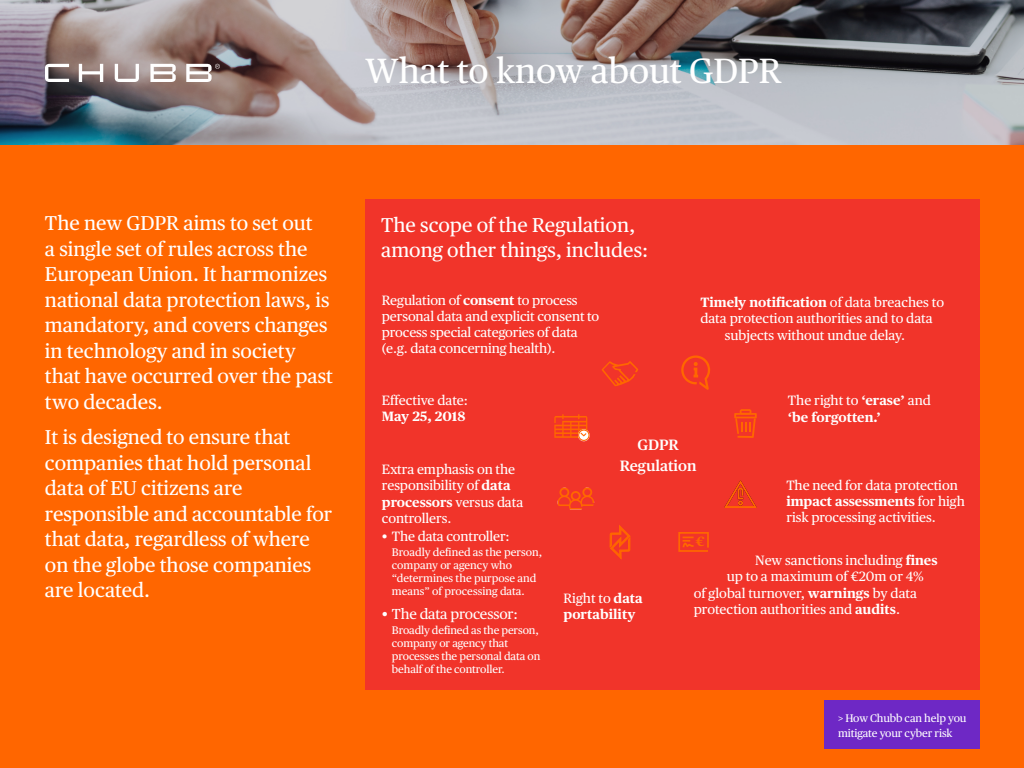
<style>
.page{position:relative;width:1024px;height:768px;background:#fff}
.page>*{position:absolute;margin:0;border:0;box-sizing:border-box;transform-origin:0 0}
.t1{font:35px "Chubb Publico Text";color:#fff}
.t2{font:20px/25.5px "Chubb Publico Text";color:#fff}
.t3{font:600 15px/20.5px "Chubb Publico Text";color:#fff;text-align:center}
.t4{font:14.5px "Chubb Publico Text";letter-spacing:-.01em;color:#fff}
.t5{font:13.5px/16px "Chubb Publico Text";letter-spacing:-.005em;color:#fff}
.t6{font:700 13.5px/16.5px "Chubb Publico Text";color:#fff}
.t7{font:700 13.5px "Chubb Publico Text";color:#f60}
.t8{font:11px/13px "Chubb Publico Text";letter-spacing:-.01em;color:#fff}
.s1{font-weight:700}
.s2{font-weight:400}
</style>
<div class="page">
<img style="left:0;top:0;width:1024px;height:145px">
<div style="left:0;top:145px;width:1024px;height:623px;background:#f60"></div>
<div style="left:366px;top:200px;width:614px;height:490px;background:#f1342a"></div>
<svg style="left:45px;top:64px;width:175px;height:18px"></svg>
<svg style="left:602px;top:361px;width:36px;height:25px"></svg>
<svg style="left:610px;top:525px;width:21px;height:35px"></svg>
<svg style="left:734px;top:409px;width:23px;height:29px"></svg>
<svg style="left:554px;top:414px;width:36px;height:27px"></svg>
<svg style="left:678px;top:532px;width:31px;height:20px"></svg>
<img style="left:724px;top:481px;width:33px;height:26px">
<img style="left:557px;top:487px;width:38px;height:23px">
<svg style="left:681px;top:355px;width:29px;height:35px"></svg>
<div style="left:825px;top:700px;width:155px;height:48px;background:#6e28c5"></div>
<h1 class="t1" style="left:365px;top:44px;width:418px">What to know about GDPR</h1>
<h2 class="t2" style="left:45px;top:210px;width:289px">The new GDPR aims to set out<br>a single set of rules across the<br>European Union. It harmonizes national data protection laws, is mandatory, and covers changes in technology and in society that have occurred over the past two decades.</h2>
<h2 class="t2" style="left:45px;top:424px;width:289px">It is designed to ensure that companies that hold personal data of EU citizens are responsible and accountable for that data, regardless of where on the globe those companies are located.</h2>
<h2 class="t2" style="left:381px;top:212px;width:269px;line-height:25px">The scope of the Regulation, among other things, includes:</h2>
<p class="t5" style="left:382px;top:291px;width:219px">Regulation of <span class="s1">consent</span> to process personal data and explicit consent to process special categories of data (e.g. data concerning health).</p>
<p class="t5" style="left:382px;top:391px;width:88px">Effective date:</p>
<p class="t6" style="left:382px;top:407px;width:85px">May 25, 2018</p>
<p class="t5" style="left:382px;top:460px;width:143px;line-height:16.5px">Extra emphasis on the responsibility of <span class="s1">data processors</span> versus data controllers.</p>
<p class="t5" style="left:382px;top:528px;width:129px">• The data controller:</p>
<p class="t8" style="left:392px;top:545px;width:152px">Broadly defined as the person, company or agency who “determines the purpose and means” of processing data.</p>
<p class="t4" style="left:382px;top:603px;width:137px">• The data processor:</p>
<p class="t8" style="left:392px;top:623px;width:150px">Broadly defined as the person, company or agency that processes the personal data on behalf of the controller.</p>
<p class="t6" style="left:700px;top:293px;width:245px">Timely notification <span class="s2">of data breaches to</span></p>
<p class="t5" style="left:700px;top:310px;width:234px">data protection authorities and to data</p>
<p class="t5" style="left:725px;top:326px;width:182px">subjects without undue delay.</p>
<p class="t6" style="left:788px;top:391px;width:145px"><span class="s2">The right to</span> ‘erase’ <span class="s2">and </span>‘be forgotten.’</p>
<p class="t3" style="left:620px;top:434px;width:78px">GDPR<br>Regulation</p>
<p class="t5" style="left:786px;top:476px;width:180px">The need for data protection <span class="s1">impact assessments</span> for high risk processing activities.</p>
<p class="t5" style="left:755px;top:551px;width:184px">New sanctions including <span class="s1">fines</span></p>
<p class="t5" style="left:727px;top:568px;width:199px">up to a maximum of €20m or 4%</p>
<p class="t5" style="left:694px;top:584px;width:225px">of global turnover, <span class="s1">warnings</span> by data</p>
<p class="t5" style="left:694px;top:601px;width:208px">protection authorities and <span class="s1">audits</span>.</p>
<p class="t7" style="left:696px;top:531px;width:10px">€</p>
<p class="t6" style="left:563px;top:589px;width:81px"><span class="s2">Right to</span> data portability</p>
<p class="t8" style="left:838px;top:710px;width:130px;line-height:14.5px">&gt; How Chubb can help you mitigate your cyber risk</p>
</div>
